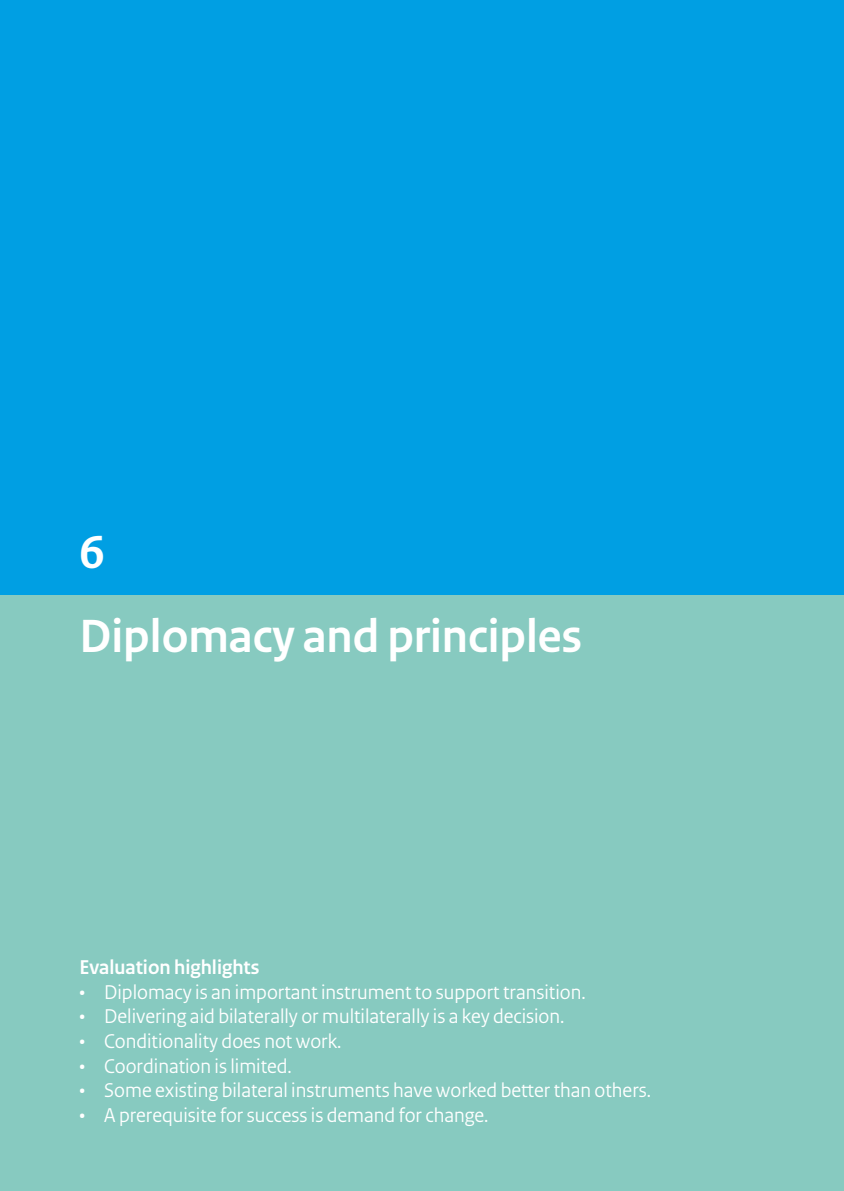
<style>
.page{position:relative;width:844px;height:1191px;background:#fff}
.page>*{position:absolute;margin:0;border:0;box-sizing:border-box;transform-origin:0 0}
._07_DFK_Binnenwerk_H{font:700 49px "Rijksoverheid Sans Heading";color:#fff}
._03_RO_Kop_wit{font:21px "Rijksoverheid Sans Heading";color:#fff}
._07_DFK_Binnenwerk_H-2{font:700 21px "Rijksoverheid Sans Heading";color:#fff}
</style>
<div class="page">
<div style="left:0;top:0;width:843px;height:595px;background:#009fe3"></div>
<div style="left:0;top:595px;width:843px;height:596px;background:#87cac0"></div>
<p class="_07_DFK_Binnenwerk_H" style="left:79px;top:524px;width:27px">6</p>
<p class="_07_DFK_Binnenwerk_H" style="left:79px;top:608px;width:504px">Diplomacy and principles</p>
<p class="_07_DFK_Binnenwerk_H-2" style="left:79px;top:955px;width:181px">Evaluation highlights</p>
<p class="_03_RO_Kop_wit" style="left:79px;top:980px;width:507px">• Diplomacy is an important instrument to support transition.</p>
<p class="_03_RO_Kop_wit" style="left:79px;top:1004px;width:486px">• Delivering aid bilaterally or multilaterally is a key decision.</p>
<p class="_03_RO_Kop_wit" style="left:79px;top:1029px;width:263px">• Conditionality does not work.</p>
<p class="_03_RO_Kop_wit" style="left:79px;top:1053px;width:214px">• Coordination is limited.</p>
<p class="_03_RO_Kop_wit" style="left:79px;top:1078px;width:573px">• Some existing bilateral instruments have worked better than others.</p>
<p class="_03_RO_Kop_wit" style="left:79px;top:1102px;width:410px">• A prerequisite for success is demand for change.</p>
</div>
